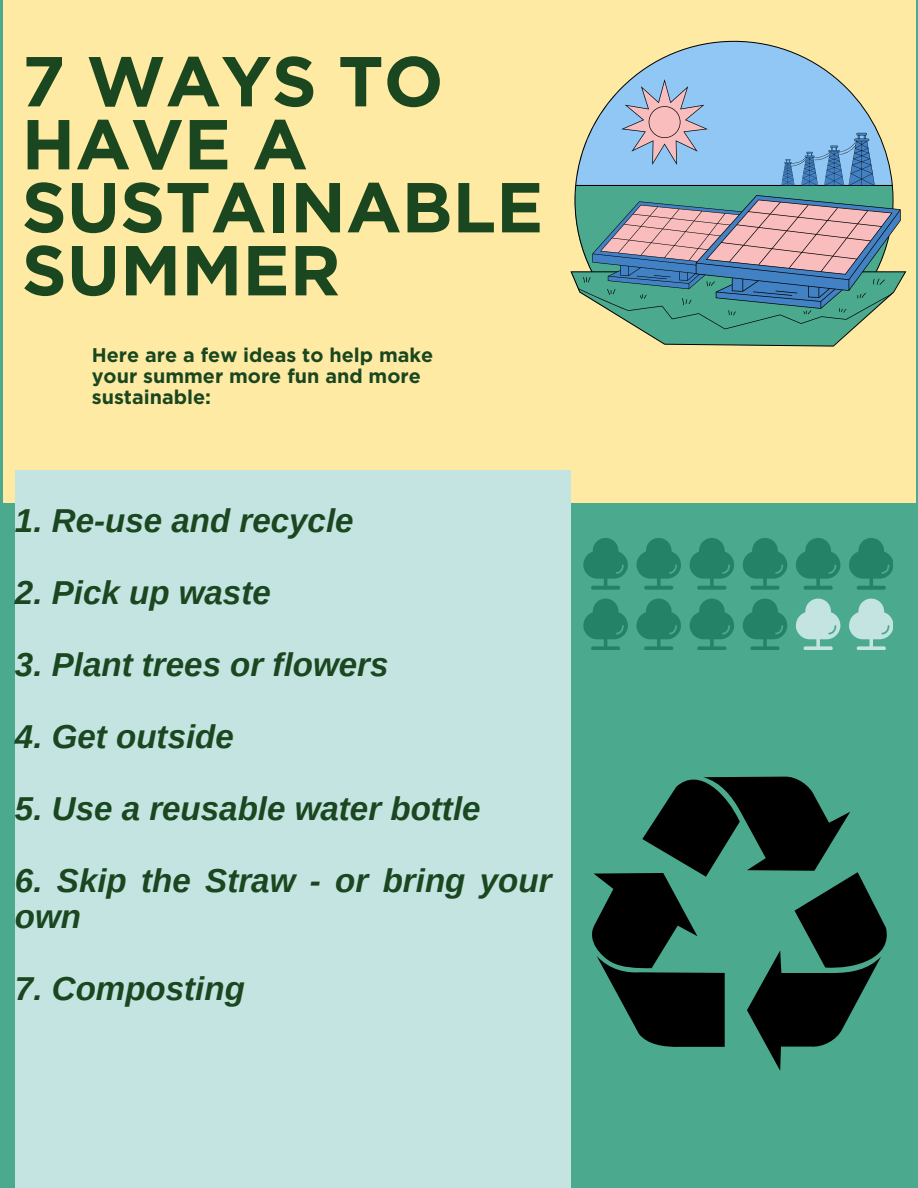
<style>
.page{position:relative;width:918px;height:1188px;background:#4baa8e}
.page>*{position:absolute;margin:0;border:0;box-sizing:border-box;transform-origin:0 0}
.t1{font:700 70.5px/63px "Gotham";color:#1a471f}
.t2{font:italic 700 33.15px/36px "Arimo";color:#1a471f}
.t3{font:700 19.8px/21.3px "Gotham";color:#1a471f}
</style>
<div class="page">
<div style="left:3px;top:0;width:912px;height:502px;background:#ffeaa4"></div>
<svg style="left:583px;top:538px;width:310px;height:112px"></svg>
<svg style="left:575px;top:41px;width:319px;height:154px;fill:#90c7f4"></svg>
<svg style="left:570px;top:195px;width:336px;height:152px;background:#8ba69d"></svg>
<div style="left:15px;top:470px;width:555px;height:718px;background:#c4e4e2"></div>
<svg style="left:592px;top:776px;width:295px;height:295px"></svg>
<h1 class="t1" style="left:22px;top:49px;width:523px">7 WAYS TO<br>HAVE A<br>SUSTAINABLE<br>SUMMER</h1>
<p class="t3" style="left:92px;top:344px;width:343px">Here are a few ideas to help make your summer more fun and more sustainable:</p>
<p class="t2" style="left:15px;top:503px;width:340px">1. Re-use and recycle</p>
<h2 class="t2" style="left:15px;top:575px;width:257px">2. Pick up waste</h2>
<h2 class="t2" style="left:15px;top:647px;width:375px">3. Plant trees or flowers</h2>
<h2 class="t2" style="left:15px;top:719px;width:220px">4. Get outside</h2>
<h2 class="t2" style="left:15px;top:791px;width:467px">5. Use a reusable water bottle</h2>
<h2 class="t2" style="left:15px;top:863px;width:538px">6. Skip the Straw - or bring your own</h2>
<h2 class="t2" style="left:15px;top:971px;width:231px">7. Composting</h2>
</div>
